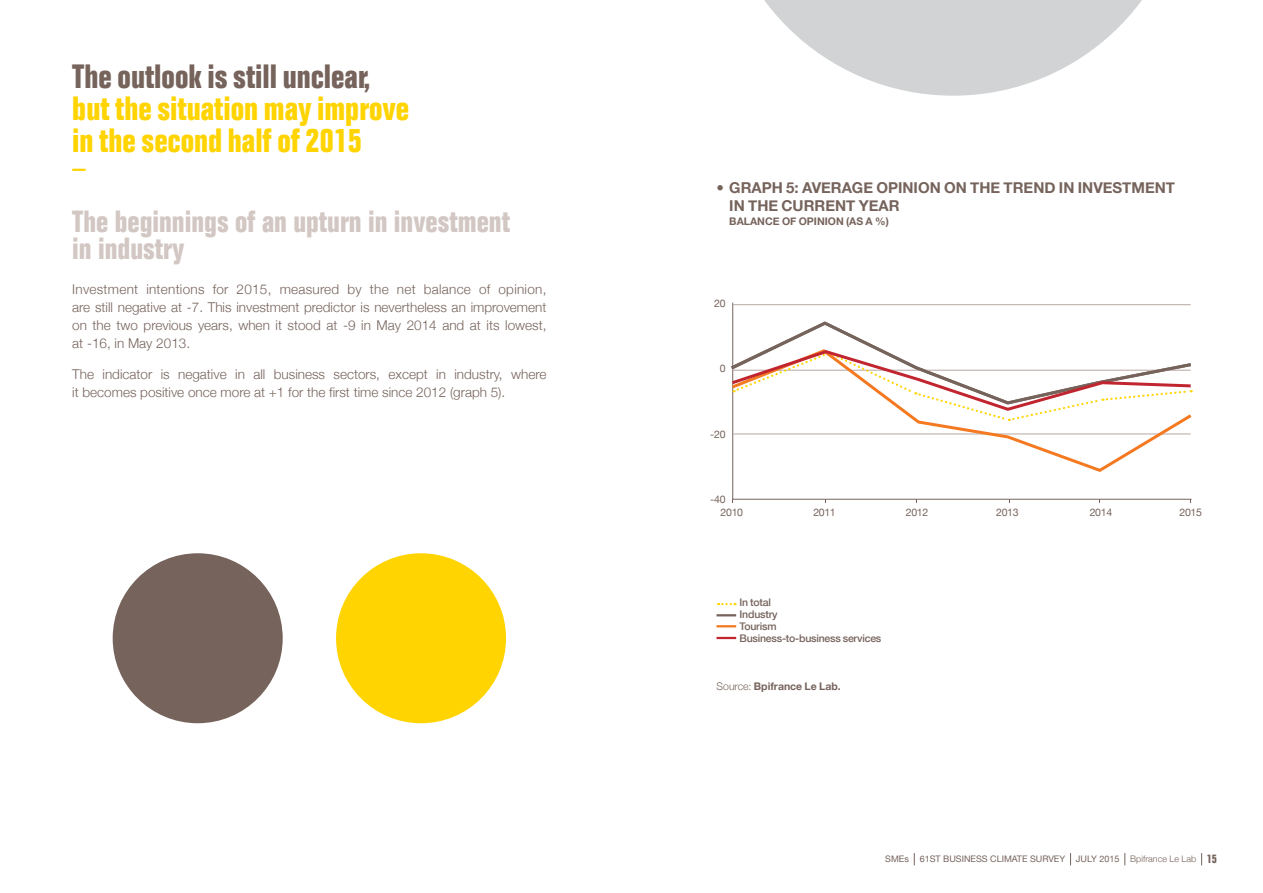
<style>
.page{position:relative;width:1263px;height:893px;background:#fff}
.page>*{position:absolute;margin:0;border:0;box-sizing:border-box;transform-origin:0 0}
.t1{font:700 condensed 33px/31.5px "Folio";color:#ffd400}
.t2{font:700 condensed 33px "Folio";color:#76635c}
.t3{font:700 condensed 30px/27px "Folio";color:#d2c7c3}
.t4{font:700 15px/18px "Helvetica Neue";color:#76635c}
.t5{font:300 13.5px/18px "Helvetica Neue";color:#76635c;text-align:justify}
.t6{font:500 10.5px/12px "Helvetica Neue";letter-spacing:-.02em;color:#76635c}
.t7{font:700 10.5px "Helvetica Neue";color:#76635c}
.t8{font:10.5px/12.8px "Helvetica Neue";letter-spacing:-.03em;color:#76635c}
.t9{font:9px "Helvetica Neue";color:#76635c}
.s1{font-weight:300}
.s2{font-family:"Folio";font-weight:700;font-stretch:condensed;font-size:12px}
</style>
<div class="page">
<div style="left:113px;top:553px;width:170px;height:170px;background:#76635c;border-radius:50%"></div>
<div style="left:336px;top:553px;width:170px;height:170px;background:#ffd400;border-radius:50%"></div>
<svg style="left:764px;top:0;width:378px;height:96px"></svg>
<svg style="left:914px;top:853px;width:1px;height:12px"></svg>
<svg style="left:1070px;top:853px;width:1px;height:12px"></svg>
<svg style="left:1124px;top:853px;width:1px;height:12px"></svg>
<svg style="left:1201px;top:853px;width:1px;height:12px"></svg>
<svg style="left:72px;top:169px;width:14px;height:2px"></svg>
<svg style="left:732px;top:302px;width:460px;height:198px"></svg>
<hr style="left:733px;top:304px;width:458px;height:1px;background:#b7a8a3">
<svg style="left:718px;top:603px;width:17px;height:2px"></svg>
<hr style="left:716px;top:614px;width:20px;height:2px;background:#76635c">
<hr style="left:716px;top:625px;width:20px;height:2px;background:#f47920">
<hr style="left:716px;top:637px;width:20px;height:2px;background:#c1252f">
<svg style="left:732px;top:422px;width:460px;height:52px"></svg>
<svg style="left:731px;top:320px;width:462px;height:102px"></svg>
<h1 class="t2" style="left:72px;top:59px;width:300px">The outlook is still unclear,</h1>
<h1 class="t1" style="left:72px;top:93px;width:339px">but the situation may improve in the second half of 2015</h1>
<h2 class="t3" style="left:72px;top:208px;width:439px">The beginnings of an upturn in investment in industry</h2>
<p class="t5" style="left:72px;top:280px;width:476px">Investment intentions for 2015, measured by the net balance of opinion, are still negative at -7. This investment predictor is nevertheless an improvement on the two previous years, when it stood at -9 in May 2014 and at its lowest, at -16, in May 2013.</p>
<p class="t5" style="left:72px;top:365px;width:476px">The indicator is negative in all business sectors, except in industry, where it becomes positive once more at +1 for the first time since 2012 (graph 5).</p>
<p class="t4" style="left:729px;top:179px;width:447px;text-indent:-13px">• GRAPH 5: AVERAGE OPINION ON THE TREND IN INVESTMENT<br>IN THE CURRENT YEAR</p>
<p class="t7" style="left:729px;top:214px;width:16px">BALANCE</p>
<p class="t7" style="left:782px;top:214px;width:25px">OF OPINION</p>
<p class="t7" style="left:846px;top:214px;width:44px">(AS A %)</p>
<p class="t8" style="left:714px;top:297px;width:13px">20</p>
<p class="t8" style="left:720px;top:362px;width:7px">0</p>
<p class="t8" style="left:710px;top:427px;width:17px">-20</p>
<p class="t8" style="left:721px;top:493px;width:24px;text-indent:-10px">-40<br>2010</p>
<p class="t8" style="left:813px;top:505px;width:24px">2011</p>
<p class="t8" style="left:906px;top:505px;width:24px">2012</p>
<p class="t8" style="left:996px;top:505px;width:24px">2013</p>
<p class="t8" style="left:1090px;top:505px;width:24px">2014</p>
<p class="t8" style="left:1179px;top:505px;width:24px">2015</p>
<p class="t6" style="left:740px;top:596px;width:143px">In total<br>Industry<br>Tourism<br>Business-to-business services</p>
<p class="t7" style="left:716px;top:679px;width:126px"><span class="s1">Source:</span> BPIFRANCE LE LAB.</p>
<p class="t9" style="left:885px;top:854px;width:333px">SMEs 61ST BUSINESS CLIMATE SURVEY JULY 2015 <span class="s1">Bpifrance Le Lab</span> <span class="s2">15</span></p>
</div>
